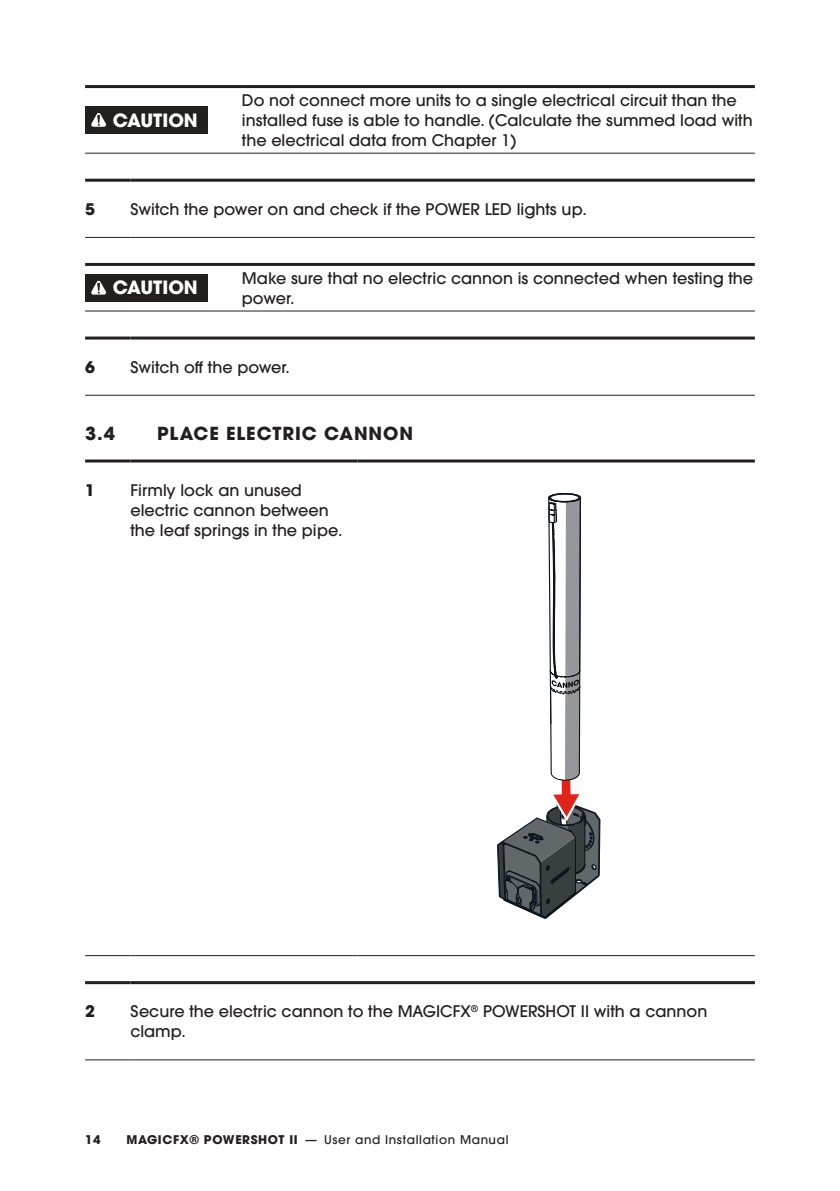
<style>
.page{position:relative;width:840px;height:1191px;background:#fff}
.page>*{position:absolute;margin:0;border:0;box-sizing:border-box;transform-origin:0 0}
.t1{font:700 18.4px "ITC Avant Garde Pro";color:#fff}
.t2{font:700 18px "ITC Avant Garde Pro";letter-spacing:.05em;color:#241f1f}
.t3{font:500 16px/20px "ITC Avant Garde Pro";color:#241f1f}
.t4{font:700 16px "ITC Avant Garde Pro";color:#241f1f}
.t5{font:500 12px "ITC Avant Garde Pro";letter-spacing:.05em;color:#241f1f}
.t6{font:700 12px "ITC Avant Garde Pro";color:#241f1f}
.s1{font-weight:700}
</style>
<div class="page">
<hr style="left:85px;top:153px;width:157px;height:1px;background:#241f1f">
<hr style="left:242px;top:153px;width:512px;height:1px;background:#241f1f">
<hr style="left:85px;top:85px;width:157px;height:3px;background:#241f1f">
<hr style="left:242px;top:85px;width:512px;height:3px;background:#241f1f">
<div style="left:85px;top:106px;width:122px;height:28px;background:#241f1f"></div>
<svg style="left:91px;top:113px;width:15px;height:14px"></svg>
<hr style="left:85px;top:237px;width:45px;height:1px;background:#241f1f">
<hr style="left:130px;top:237px;width:624px;height:1px;background:#241f1f">
<hr style="left:85px;top:179px;width:45px;height:3px;background:#241f1f">
<hr style="left:130px;top:179px;width:624px;height:3px;background:#241f1f">
<hr style="left:85px;top:310px;width:157px;height:1px;background:#241f1f">
<hr style="left:242px;top:310px;width:512px;height:1px;background:#241f1f">
<hr style="left:85px;top:263px;width:157px;height:3px;background:#241f1f">
<hr style="left:242px;top:263px;width:512px;height:3px;background:#241f1f">
<div style="left:85px;top:274px;width:122px;height:27px;background:#241f1f"></div>
<svg style="left:91px;top:280px;width:15px;height:15px"></svg>
<hr style="left:85px;top:395px;width:45px;height:1px;background:#241f1f">
<hr style="left:130px;top:395px;width:624px;height:1px;background:#241f1f">
<hr style="left:85px;top:336px;width:45px;height:3px;background:#241f1f">
<hr style="left:130px;top:336px;width:624px;height:3px;background:#241f1f">
<hr style="left:85px;top:955px;width:45px;height:1px;background:#241f1f">
<hr style="left:130px;top:955px;width:227px;height:1px;background:#241f1f">
<hr style="left:357px;top:955px;width:397px;height:1px;background:#241f1f">
<hr style="left:85px;top:459px;width:45px;height:3px;background:#241f1f">
<hr style="left:130px;top:459px;width:227px;height:3px;background:#241f1f">
<hr style="left:357px;top:459px;width:397px;height:3px;background:#241f1f">
<svg style="left:496px;top:493px;width:104px;height:568px"></svg>
<hr style="left:85px;top:1059px;width:45px;height:1px;background:#241f1f">
<hr style="left:130px;top:1059px;width:624px;height:1px;background:#241f1f">
<hr style="left:85px;top:981px;width:45px;height:3px;background:#241f1f">
<hr style="left:130px;top:981px;width:624px;height:3px;background:#241f1f">
<p class="t1" style="left:113px;top:107px;width:86px">CAUTION</p>
<p class="t3" style="left:242px;top:90px;width:512px">Do not connect more units to a single electrical circuit than the installed fuse is able to handle. (Calculate the summed load with the electrical data from Chapter 1)</p>
<p class="t4" style="left:85px;top:198px;width:11px">5</p>
<p class="t3" style="left:130px;top:199px;width:457px">Switch the power on and check if the POWER LED lights up.</p>
<p class="t1" style="left:113px;top:275px;width:86px">CAUTION</p>
<p class="t3" style="left:242px;top:268px;width:512px">Make sure that no electric cannon is connected when testing the power.</p>
<p class="t4" style="left:85px;top:356px;width:11px">6</p>
<p class="t3" style="left:130px;top:356px;width:161px">Switch off the power.</p>
<p class="t2" style="left:85px;top:421px;width:31px">3.4</p>
<p class="t2" style="left:157px;top:421px;width:257px">PLACE ELECTRIC CANNON</p>
<p class="t4" style="left:85px;top:479px;width:11px">1</p>
<p class="t3" style="left:130px;top:479px;width:213px">Firmly lock an unused electric cannon between the leaf springs in the pipe.</p>
<p class="t4" style="left:85px;top:1000px;width:11px">2</p>
<p class="t3" style="left:130px;top:1001px;width:578px">Secure the electric cannon to the MAGICFX<sup>®</sup> POWERSHOT II with a cannon clamp.</p>
<p class="t6" style="left:85px;top:1132px;width:17px">14</p>
<p class="t5" style="left:126px;top:1132px;width:383px"><span class="s1">MAGICFX® POWERSHOT II</span> — User and Installation Manual</p>
</div>
